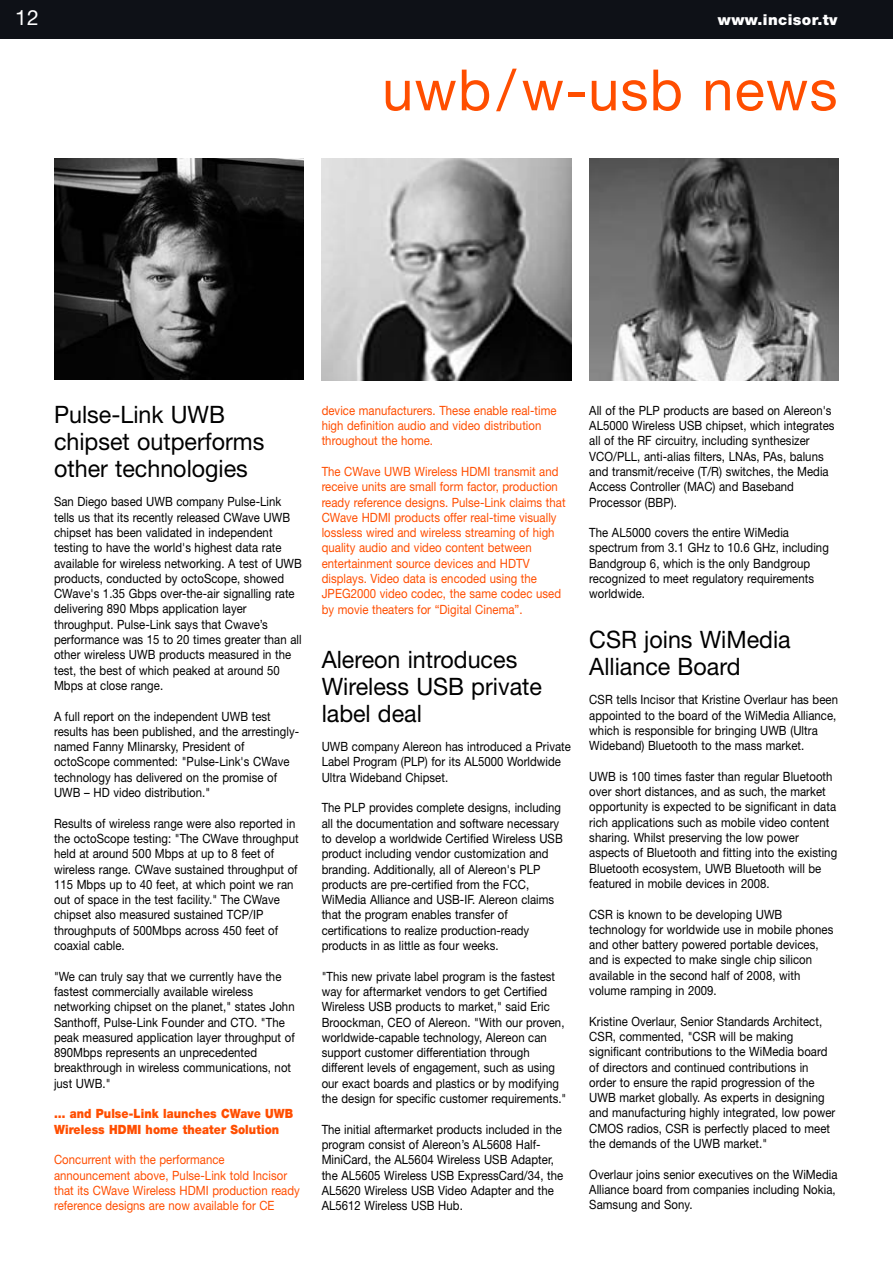
<style>
.page{position:relative;width:893px;height:1263px;background:#fff}
.page>*{position:absolute;margin:0;border:0;box-sizing:border-box;transform-origin:0 0}
.t1{font:57px "Helvetica Neue";letter-spacing:.02em;color:#ff4e00}
.t2{font:24px/27px "Helvetica Neue";color:#000}
.t3{font:21px "Helvetica Neue";color:#fff}
.t4{font:900 15px "Helvetica Neue";letter-spacing:.025em;color:#fff}
.t5{font:12.75px/15.3px "Helvetica Neue";letter-spacing:.005em;color:#000;scale:.89 1}
.t6{font:12.75px/15.3px "Helvetica Neue";letter-spacing:.005em;color:#ff4e00;scale:.89 1}
.t7{font:900 12.75px/15.3px "Helvetica Neue";letter-spacing:.005em;color:#ff4e00;scale:.89 1}
</style>
<div class="page">
<div style="left:0;top:0;width:892px;height:38px;background:#0e1117"></div>
<img style="left:322px;top:158px;width:249px;height:223px">
<img style="left:589px;top:158px;width:249px;height:223px">
<img style="left:54px;top:158px;width:250px;height:222px">
<h3 class="t3" style="left:15px;top:10px;width:25px">12</h3>
<p class="t4" style="left:718px;top:15px;width:121px">www.incisor.tv</p>
<h1 class="t1" style="left:382px;top:70px;width:457px">uwb/w-usb news</h1>
<h2 class="t2" style="left:54px;top:403px;width:212px">Pulse-Link UWB chipset outperforms other technologies</h2>
<p class="t5" style="left:54px;top:495px;width:280px">San Diego based UWB company Pulse-Link tells us that its recently released CWave UWB chipset has been validated in independent testing to have the world's highest data rate available for wireless networking. A test of UWB products, conducted by octoScope, showed CWave's 1.35 Gbps over-the-air signalling rate delivering 890 Mbps application layer throughput. Pulse-Link says that Cwave’s performance was 15 to 20 times greater than all other wireless UWB products measured in the test, the best of which peaked at around 50<br>Mbps at close range.</p>
<p class="t5" style="left:54px;top:710px;width:277px">A full report on the independent UWB test results has been published, and the arrestingly&shy;named Fanny Mlinarsky, President of octoScope commented: "Pulse-Link's CWave technology has delivered on the promise of UWB – HD video distribution."</p>
<p class="t5" style="left:54px;top:817px;width:276px">Results of wireless range were also reported in the octoScope testing: "The CWave throughput held at around 500 Mbps at up to 8 feet of wireless range. CWave sustained throughput of 115 Mbps up to 40 feet, at which point we ran out of space in the test facility." The CWave chipset also measured sustained TCP/IP throughputs of 500Mbps across 450 feet of coaxial cable.</p>
<p class="t5" style="left:54px;top:970px;width:272px">"We can truly say that we currently have the fastest commercially available wireless networking chipset on the planet," states John Santhoff, Pulse-Link Founder and CTO. "The peak measured application layer throughput of 890Mbps represents an unprecedented breakthrough in wireless communications, not just UWB."</p>
<p class="t7" style="left:54px;top:1107px;width:270px">… and Pulse-Link launches CWave UWB<br>Wireless HDMI home theater Solution</p>
<p class="t6" style="left:54px;top:1153px;width:278px">Concurrent with the performance announcement above, Pulse-Link told Incisor that its CWave Wireless HDMI production ready reference designs are now available for CE</p>
<p class="t6" style="left:322px;top:404px;width:265px">device manufacturers. These enable real-time high definition audio and video distribution throughout the home.</p>
<p class="t6" style="left:322px;top:465px;width:275px">The CWave UWB Wireless HDMI transmit and receive units are small form factor, production ready reference designs. Pulse-Link claims that CWave HDMI products offer real-time visually lossless wired and wireless streaming of high quality audio and video content between entertainment source devices and HDTV displays. Video data is encoded using the JPEG2000 video codec, the same codec used by movie theaters for “Digital Cinema”.</p>
<h2 class="t2" style="left:322px;top:648px;width:222px">Alereon introduces<br>Wireless USB private label deal</h2>
<p class="t5" style="left:322px;top:740px;width:281px">UWB company Alereon has introduced a Private<br>Label Program (PLP) for its AL5000 Worldwide<br>Ultra Wideband Chipset.</p>
<p class="t5" style="left:322px;top:801px;width:272px">The PLP provides complete designs, including all the documentation and software necessary to develop a worldwide Certified Wireless USB product including vendor customization and branding. Additionally, all of Alereon's PLP products are pre-certified from the FCC, WiMedia Alliance and USB-IF. Alereon claims that the program enables transfer of certifications to realize production-ready products in as little as four weeks.</p>
<p class="t5" style="left:322px;top:970px;width:276px">"This new private label program is the fastest way for aftermarket vendors to get Certified Wireless USB products to market," said Eric Broockman, CEO of Alereon. "With our proven, worldwide-capable technology, Alereon can support customer differentiation through different levels of engagement, such as using our exact boards and plastics or by modifying the design for specific customer requirements."</p>
<p class="t5" style="left:322px;top:1123px;width:273px">The initial aftermarket products included in the program consist of Alereon’s AL5608 Half-MiniCard, the AL5604 Wireless USB Adapter, the AL5605 Wireless USB ExpressCard/34, the AL5620 Wireless USB Video Adapter and the AL5612 Wireless USB Hub.</p>
<p class="t5" style="left:589px;top:404px;width:277px">All of the PLP products are based on Alereon's AL5000 Wireless USB chipset, which integrates all of the RF circuitry, including synthesizer VCO/PLL, anti-alias filters, LNAs, PAs, baluns and transmit/receive (T/R) switches, the Media Access Controller (MAC) and Baseband Processor (BBP).</p>
<p class="t5" style="left:589px;top:526px;width:271px">The AL5000 covers the entire WiMedia spectrum from 3.1 GHz to 10.6 GHz, including Bandgroup 6, which is the only Bandgroup recognized to meet regulatory requirements worldwide.</p>
<h2 class="t2" style="left:589px;top:628px;width:203px">CSR joins WiMedia<br>Alliance Board</h2>
<p class="t5" style="left:589px;top:693px;width:281px">CSR tells Incisor that Kristine Overlaur has been appointed to the board of the WiMedia Alliance, which is responsible for bringing UWB (Ultra Wideband) Bluetooth to the mass market.</p>
<p class="t5" style="left:589px;top:770px;width:280px">UWB is 100 times faster than regular Bluetooth over short distances, and as such, the market opportunity is expected to be significant in data rich applications such as mobile video content sharing. Whilst preserving the low power aspects of Bluetooth and fitting into the existing Bluetooth ecosystem, UWB Bluetooth will be featured in mobile devices in 2008.</p>
<p class="t5" style="left:589px;top:908px;width:276px">CSR is known to be developing UWB technology for worldwide use in mobile phones and other battery powered portable devices, and is expected to make single chip silicon available in the second half of 2008, with volume ramping in 2009.</p>
<p class="t5" style="left:589px;top:1015px;width:278px">Kristine Overlaur, Senior Standards Architect, CSR, commented, "CSR will be making significant contributions to the WiMedia board of directors and continued contributions in order to ensure the rapid progression of the UWB market globally. As experts in designing and manufacturing highly integrated, low power CMOS radios, CSR is perfectly placed to meet the demands of the UWB market."</p>
<p class="t5" style="left:589px;top:1168px;width:280px">Overlaur joins senior executives on the WiMedia<br>Alliance board from companies including Nokia,<br>Samsung and Sony.</p>
</div>
